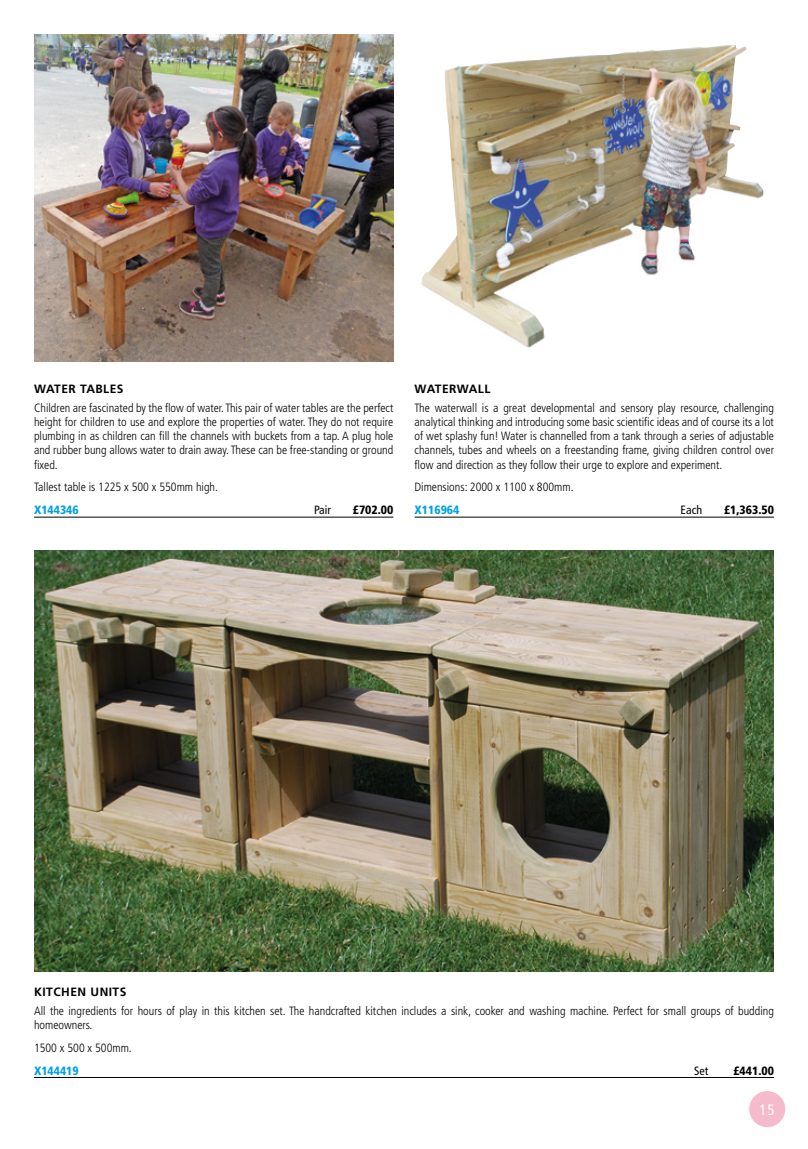
<style>
.page{position:relative;width:808px;height:1149px;background:#fff}
.page>*{position:absolute;margin:0;border:0;box-sizing:border-box;transform-origin:0 0}
.t1{font:condensed 15px "Frutiger LT Std";color:#fff}
.t2{font:300 condensed 12px/14.2px "Frutiger LT Std";color:#000;text-align:justify}
.t3{font:700 12px "Frutiger LT Std";letter-spacing:.04em;color:#000}
.t4{font:900 condensed 12px "Frutiger LT Std";color:#000}
.t5{font:900 condensed 12px "Frutiger LT Std";color:#009fe3}
.t6{font:condensed 12px "Frutiger LT Std";color:#000}
</style>
<div class="page">
<div style="left:748px;top:1089px;width:38px;height:38px;background:#f6bacd;border-radius:50%"></div>
<div style="left:748px;top:1089px;width:39px;height:39px;border:2px solid #fff;border-radius:50%"></div>
<hr style="left:34px;top:516px;width:359px;height:1px;background:#000">
<hr style="left:34px;top:1076px;width:740px;height:1px;background:#000">
<img style="left:34px;top:550px;width:739px;height:421px">
<hr style="left:415px;top:516px;width:359px;height:1px;background:#000">
<img style="left:421px;top:45px;width:343px;height:303px">
<img style="left:34px;top:34px;width:359px;height:327px">
<p class="t3" style="left:34px;top:382px;width:91px">WATER TABLES</p>
<p class="t2" style="left:34px;top:400px;width:361px">Children are fascinated by the flow of water. This pair of water tables are the perfect height for children to use and explore the properties of water. They do not require plumbing in as children can fill the channels with buckets from a tap. A plug hole and rubber bung allows water to drain away. These can be free-standing or ground fixed.</p>
<p class="t2" style="left:34px;top:480px;width:186px">Tallest table is 1225 x 500 x 550mm high.</p>
<p class="t5" style="left:34px;top:502px;width:46px">X144346</p>
<p class="t6" style="left:314px;top:503px;width:18px">Pair</p>
<p class="t4" style="left:353px;top:502px;width:42px">£702.00</p>
<p class="t3" style="left:415px;top:382px;width:77px">WATERWALL</p>
<p class="t2" style="left:415px;top:400px;width:361px">The waterwall is a great developmental and sensory play resource, challenging analytical thinking and introducing some basic scientific ideas and of course its a lot of wet splashy fun! Water is channelled from a tank through a series of adjustable channels, tubes and wheels on a freestanding frame, giving children control over flow and direction as they follow their urge to explore and experiment.</p>
<p class="t2" style="left:415px;top:480px;width:160px">Dimensions: 2000 x 1100 x 800mm.</p>
<p class="t5" style="left:415px;top:502px;width:46px">X116964</p>
<p class="t6" style="left:681px;top:503px;width:23px">Each</p>
<p class="t4" style="left:724px;top:502px;width:51px">£1,363.50</p>
<p class="t3" style="left:34px;top:984px;width:94px">KITCHEN UNITS</p>
<p class="t2" style="left:34px;top:1003px;width:741px">All the ingredients for hours of play in this kitchen set. The handcrafted kitchen includes a sink, cooker and washing machine. Perfect for small groups of budding homeowners.</p>
<p class="t2" style="left:34px;top:1040px;width:99px">1500 x 500 x 500mm.</p>
<p class="t5" style="left:34px;top:1062px;width:46px">X144419</p>
<p class="t6" style="left:694px;top:1062px;width:16px">Set</p>
<p class="t4" style="left:733px;top:1062px;width:42px">£441.00</p>
<p class="t1" style="left:760px;top:1100px;width:17px">15</p>
</div>
